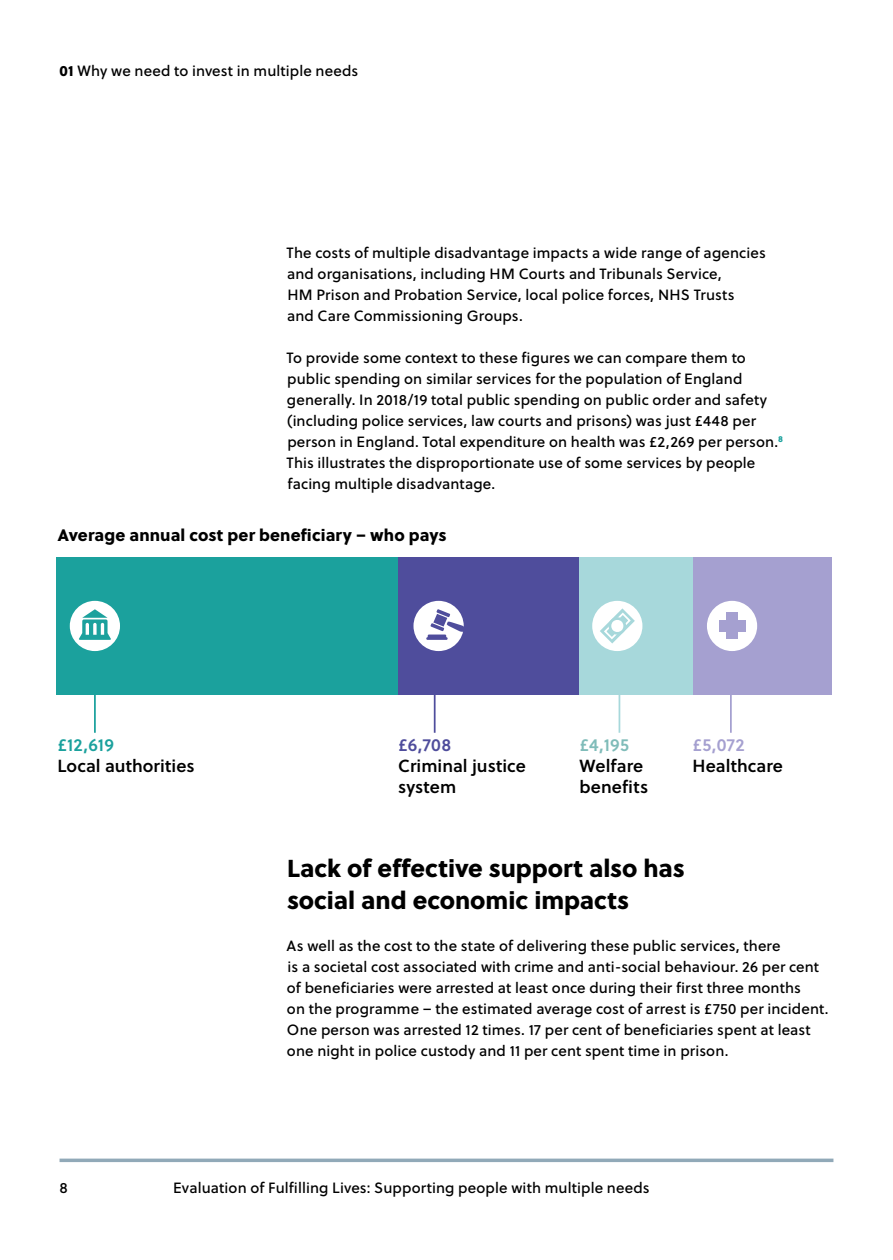
<style>
.page{position:relative;width:893px;height:1260px;background:#fff}
.page>*{position:absolute;margin:0;border:0;box-sizing:border-box;transform-origin:0 0}
.t1{font:24.5px/31.5px "Soleil Xb";color:#000}
.t2{font:17.5px/21px "Soleil Sb";letter-spacing:.005em;color:#000}
.t3{font:17.5px "Soleil Sb";color:#1ba19d}
.t4{font:17.5px "Soleil Sb";color:#4f4d9c}
.t5{font:17.5px "Soleil Sb";color:#a5a0d0}
.t6{font:17.5px "Soleil Sb";color:#80bcb9}
.t7{font:16.62px "Soleil Xb";letter-spacing:.01em;color:#000}
.t8{font:14.88px/21px "Soleil Bk";letter-spacing:.01em;color:#000}
.s1{font-family:"Soleil Xb"}
</style>
<div class="page">
<hr style="left:60px;top:1159px;width:773px;height:3px;background:#91a9b8">
<div style="left:398px;top:557px;width:182px;height:138px;background:#4f4d9c"></div>
<hr style="left:434px;top:684px;width:2px;height:49px;background:#4f4d9c">
<div style="left:693px;top:557px;width:139px;height:138px;background:#a5a0d0"></div>
<hr style="left:730px;top:684px;width:2px;height:49px;background:#a5a0d0">
<div style="left:56px;top:557px;width:342px;height:138px;background:#1ba19d"></div>
<hr style="left:94px;top:684px;width:2px;height:49px;background:#1ba19d">
<div style="left:579px;top:557px;width:113px;height:138px;background:#a7d8db"></div>
<div style="left:413px;top:601px;width:51px;height:50px;background:#fff;border-radius:50%"></div>
<svg style="left:426px;top:609px;width:38px;height:31px"></svg>
<div style="left:707px;top:601px;width:50px;height:50px;background:#fff;border-radius:50%"></div>
<div style="left:726px;top:613px;width:11px;height:26px;background:#a5a0d0"></div>
<div style="left:719px;top:620px;width:26px;height:11px;background:#a5a0d0"></div>
<div style="left:70px;top:601px;width:50px;height:50px;background:#fff;border-radius:50%"></div>
<svg style="left:79px;top:609px;width:32px;height:31px"></svg>
<div style="left:592px;top:601px;width:50px;height:50px;background:#fff;border-radius:50%"></div>
<svg style="left:600px;top:608px;width:35px;height:35px"></svg>
<hr style="left:619px;top:684px;width:1px;height:49px;background:#a7d8db">
<p class="t8" style="left:60px;top:59px;width:300px"><span class="s1">01</span> Why we need to invest in multiple needs</p>
<p class="t8" style="left:286px;top:241px;width:481px">The costs of multiple disadvantage impacts a wide range of agencies and organisations, including HM Courts and Tribunals Service,<br>HM Prison and Probation Service, local police forces, NHS Trusts<br>and Care Commissioning Groups.</p>
<p class="t8" style="left:286px;top:346px;width:498px">To provide some context to these figures we can compare them to public spending on similar services for the population of England generally. In 2018/19 total public spending on public order and safety (including police services, law courts and prisons) was just £448 per person in England. Total expenditure on health was £2,269 per person.<sup>8<br></sup>This illustrates the disproportionate use of some services by people facing multiple disadvantage.</p>
<p class="t7" style="left:57px;top:522px;width:391px">Average annual cost per beneficiary – who pays</p>
<p class="t3" style="left:57px;top:732px;width:58px">£12,619</p>
<p class="t2" style="left:57px;top:755px;width:139px">Local authorities</p>
<p class="t4" style="left:398px;top:732px;width:55px">£6,708</p>
<p class="t2" style="left:398px;top:755px;width:129px">Criminal justice system</p>
<p class="t6" style="left:580px;top:732px;width:51px">£4,195</p>
<p class="t2" style="left:580px;top:755px;width:70px">Welfare benefits</p>
<p class="t5" style="left:692px;top:732px;width:54px">£5,072</p>
<p class="t2" style="left:692px;top:755px;width:92px">Healthcare</p>
<h1 class="t1" style="left:287px;top:851px;width:399px">Lack of effective support also has social and economic impacts</h1>
<p class="t8" style="left:287px;top:934px;width:543px">As well as the cost to the state of delivering these public services, there<br>is a societal cost associated with crime and anti-social behaviour. 26 per cent of beneficiaries were arrested at least once during their first three months<br>on the programme – the estimated average cost of arrest is £750 per incident.<br>One person was arrested 12 times. 17 per cent of beneficiaries spent at least one night in police custody and 11 per cent spent time in prison.</p>
<p class="t8" style="left:60px;top:1177px;width:10px">8</p>
<p class="t8" style="left:173px;top:1177px;width:478px">Evaluation of Fulfilling Lives: Supporting people with multiple needs</p>
</div>
